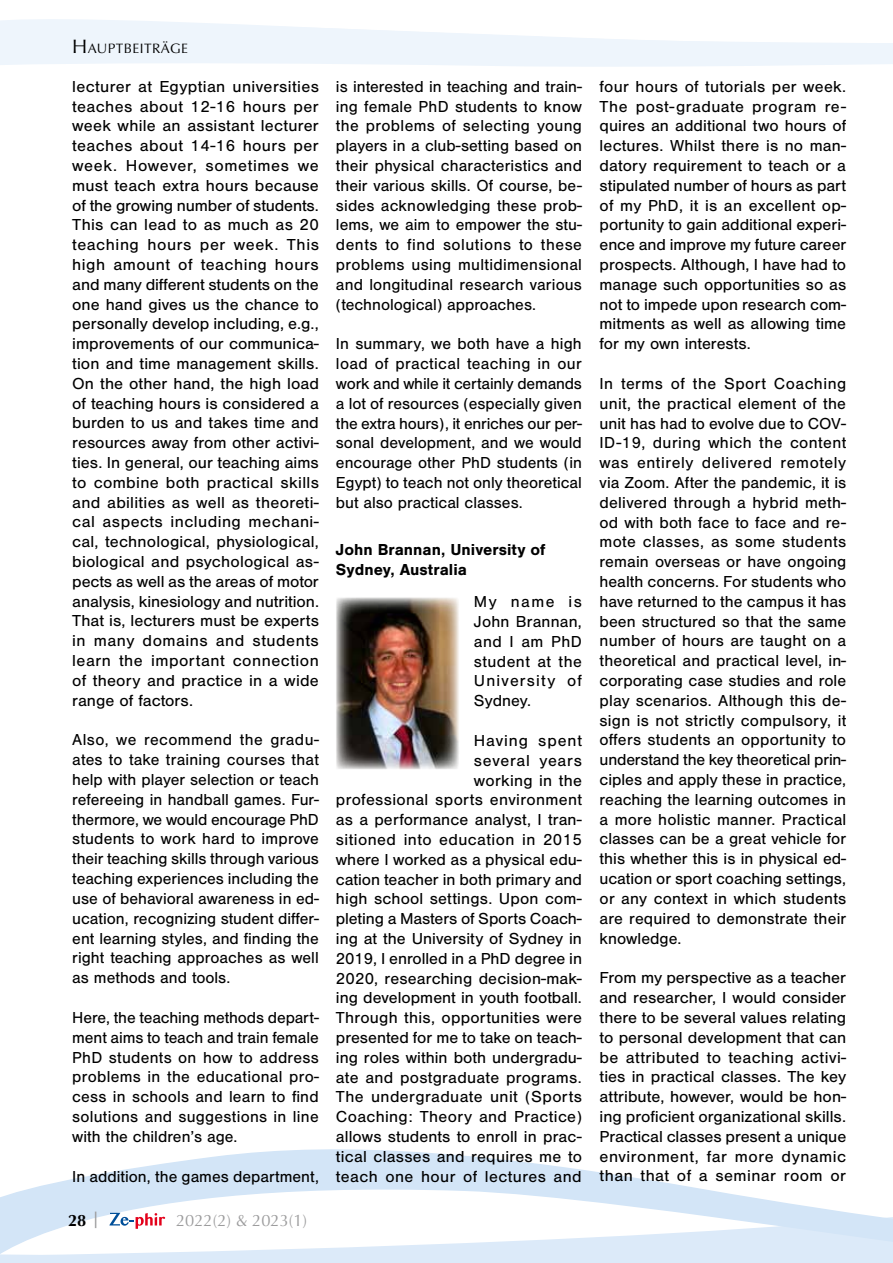
<style>
.page{position:relative;width:893px;height:1263px;background:#fff}
.page>*{position:absolute;margin:0;border:0;box-sizing:border-box;transform-origin:0 0}
.t1{font:16.5px/19.8px "Nimbus San";letter-spacing:.005em;color:#000;text-align:justify}
.Zwischenüberschrift{font:700 16.5px/19.8px "Nimbus San";color:#000}
.t2{font:16.5px "Optima";color:#9c9c9d}
.t3{font:700 16.5px "Optima";color:#000}
.Kolumnentitel{font:13.65px "Optima";letter-spacing:.03em;color:#000}
.s1{font-size:19.5px}
.s2{color:#9c9c9d}
</style>
<div class="page">
<svg style="left:0;top:19px;width:893px;height:48px;fill:#eef5fc"></svg>
<svg style="left:0;top:1149px;width:893px;height:114px"></svg>
<img style="left:336px;top:597px;width:123px;height:172px">
<svg style="left:109px;top:1213px;width:56px;height:16px"></svg>
<p class="Kolumnentitel" style="left:72px;top:40px;width:115px"><span class="s1">H</span> AUPTBEITRÄGE</p>
<p class="t1" style="left:72px;top:77px;width:248px">lecturer at Egyptian universities teaches about 12-16 hours per week while an assistant lecturer teaches about 14-16 hours per week. However, sometimes we must teach extra hours because of the growing number of students.<br>This can lead to as much as 20 teaching hours per week. This high amount of teaching hours and many different students on the one hand gives us the chance to personally develop including, e.g., improvements of our communica&shy;tion and time management skills.<br>On the other hand, the high load of teaching hours is considered a burden to us and takes time and resources away from other activi&shy;ties. In general, our teaching aims to combine both practical skills and abilities as well as theoreti&shy;cal aspects including mechani&shy;cal, technological, physiological, biological and psychological as&shy;pects as well as the areas of motor analysis, kinesiology and nutrition.<br>That is, lecturers must be experts in many domains and students learn the important connection of theory and practice in a wide range of factors.</p>
<p class="t1" style="left:72px;top:730px;width:248px">Also, we recommend the gradu&shy;ates to take training courses that help with player selection or teach refereeing in handball games. Fur&shy;thermore, we would encourage PhD students to work hard to improve their teaching skills through various teaching experiences including the use of behavioral awareness in ed&shy;ucation, recognizing student differ&shy;ent learning styles, and finding the right teaching approaches as well as methods and tools.</p>
<p class="t1" style="left:72px;top:1008px;width:248px">Here, the teaching methods depart&shy;ment aims to teach and train female PhD students on how to address problems in the educational pro&shy;cess in schools and learn to find solutions and suggestions in line with the children’s age.</p>
<p class="t1" style="left:72px;top:1166px;width:248px">In addition, the games department,</p>
<p class="t3" style="left:68px;top:1211px;width:34px">28 <span class="s2">|</span></p>
<p class="t2" style="left:176px;top:1211px;width:133px">2022(2) &amp; 2023(1)</p>
<p class="t1" style="left:336px;top:77px;width:248px">is interested in teaching and train&shy;ing female PhD students to know the problems of selecting young players in a club-setting based on their physical characteristics and their various skills. Of course, be&shy;sides acknowledging these prob&shy;lems, we aim to empower the stu&shy;dents to find solutions to these problems using multidimensional and longitudinal research various (technological) approaches.</p>
<p class="t1" style="left:336px;top:334px;width:248px">In summary, we both have a high load of practical teaching in our work and while it certainly demands a lot of resources (especially given the extra hours), it enriches our per&shy;sonal development, and we would encourage other PhD students (in Egypt) to teach not only theoretical but also practical classes.</p>
<p class="Zwischenüberschrift" style="left:336px;top:540px;width:211px">John Brannan, University of<br>Sydney, Australia</p>
<p class="t1" style="left:474px;top:592px;width:110px">My name is John Brannan, and I am PhD student at the University of Sydney.</p>
<p class="t1" style="left:336px;top:731px;width:248px;text-align:right">Having spent<br>several years<br>working in the<br>professional sports environment as a performance analyst, I tran&shy;sitioned into education in 2015 where I worked as a physical edu&shy;cation teacher in both primary and high school settings. Upon com&shy;pleting a Masters of Sports Coach&shy;ing at the University of Sydney in<br>2019, I enrolled in a PhD degree in<br>2020, researching decision-mak&shy;ing development in youth football.<br>Through this, opportunities were presented for me to take on teach&shy;ing roles within both undergradu&shy;ate and postgraduate programs.<br>The undergraduate unit (Sports<br>Coaching: Theory and Practice) allows students to enroll in prac&shy;tical classes and requires me to teach one hour of lectures and</p>
<p class="t1" style="left:600px;top:77px;width:248px">four hours of tutorials per week.<br>The post-graduate program re&shy;quires an additional two hours of lectures. Whilst there is no man&shy;datory requirement to teach or a stipulated number of hours as part of my PhD, it is an excellent op&shy;portunity to gain additional experi&shy;ence and improve my future career prospects. Although, I have had to manage such opportunities so as not to impede upon research com&shy;mitments as well as allowing time for my own interests.</p>
<p class="t1" style="left:600px;top:374px;width:248px">In terms of the Sport Coaching unit, the practical element of the unit has had to evolve due to COV-ID-19, during which the content was entirely delivered remotely via Zoom. After the pandemic, it is delivered through a hybrid meth&shy;od with both face to face and re&shy;mote classes, as some students remain overseas or have ongoing health concerns. For students who have returned to the campus it has been structured so that the same number of hours are taught on a theoretical and practical level, in&shy;corporating case studies and role play scenarios. Although this de&shy;sign is not strictly compulsory, it offers students an opportunity to understand the key theoretical prin&shy;ciples and apply these in practice, reaching the learning outcomes in a more holistic manner. Practical classes can be a great vehicle for this whether this is in physical ed&shy;ucation or sport coaching settings, or any context in which students are required to demonstrate their knowledge.</p>
<p class="t1" style="left:600px;top:968px;width:248px">From my perspective as a teacher and researcher, I would consider there to be several values relating to personal development that can be attributed to teaching activi&shy;ties in practical classes. The key attribute, however, would be hon&shy;ing proficient organizational skills.<br>Practical classes present a unique environment, far more dynamic than that of a seminar room or</p>
</div>
